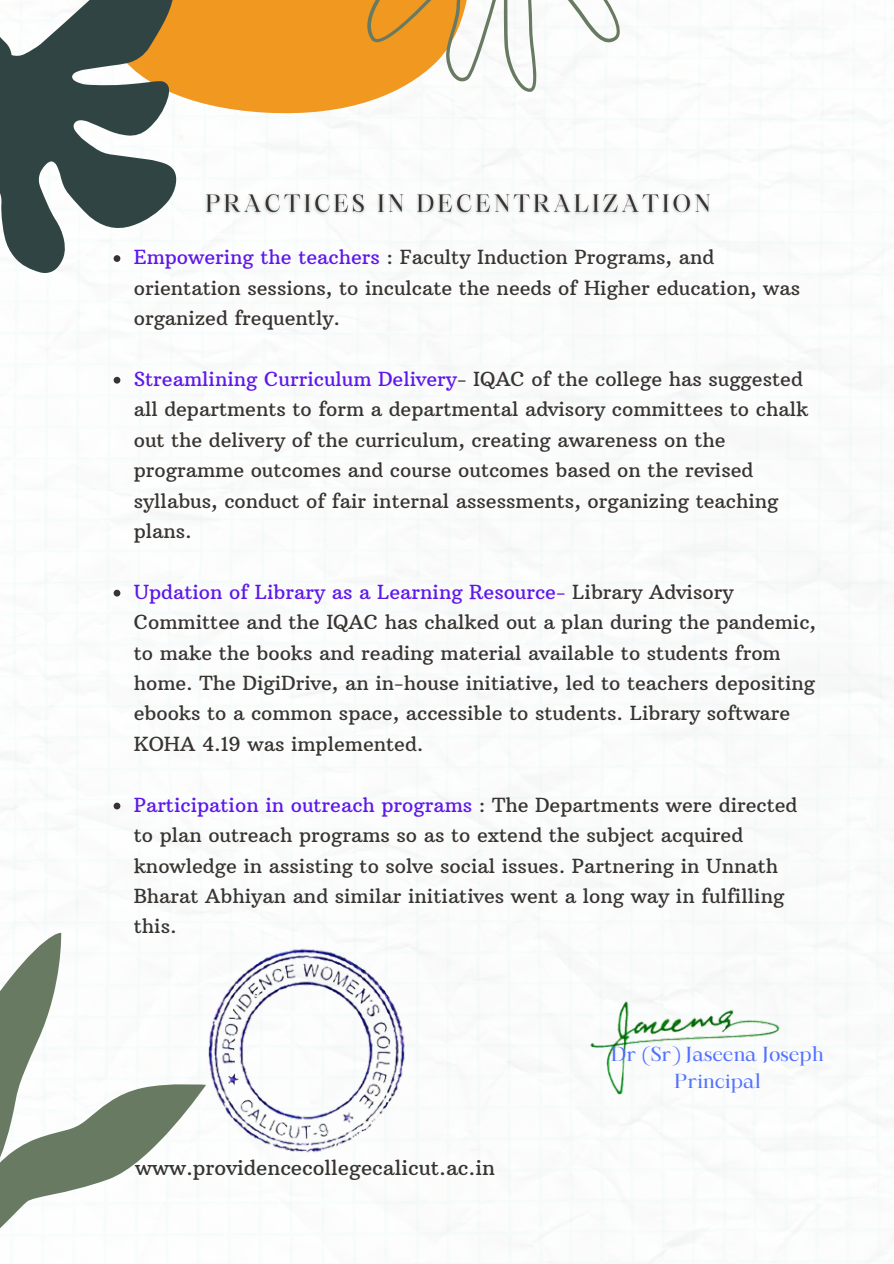
<style>
.page{position:relative;width:894px;height:1264px;background:#fff}
.page>*{position:absolute;margin:0;border:0;box-sizing:border-box;transform-origin:0 0}
.t1{font:20.7px "Arbutus Slab";color:#373431}
.t2{font:19.8px/30.5px "Arbutus Slab";color:#373431}
.t3{font:19.35px "Maharlika";color:#5271ff}
.s1{color:#5e17eb}
</style>
<div class="page">
<svg style="left:249px;top:0;width:229px;height:122px;fill:#f19820"></svg>
<svg style="left:0;top:925px;width:214px;height:338px"></svg>
<svg style="left:0;top:0;width:249px;height:308px"></svg>
<svg style="left:321px;top:0;width:327px;height:92px"></svg>
<img style="left:200px;top:189px;width:519px;height:35px">
<svg style="left:114px;top:255px;width:6px;height:7px"></svg>
<svg style="left:114px;top:377px;width:6px;height:6px"></svg>
<svg style="left:114px;top:589px;width:6px;height:7px"></svg>
<svg style="left:114px;top:802px;width:6px;height:7px"></svg>
<img style="left:181px;top:936px;width:231px;height:221px">
<img style="left:578px;top:998px;width:205px;height:97px">
<p class="t2" style="left:134px;top:242px;width:667px"><span class="s1">Empowering the teachers</span> : Faculty Induction Programs, and orientation sessions, to inculcate the needs of Higher education, was organized frequently.</p>
<p class="t2" style="left:134px;top:363px;width:675px"><span class="s1">Streamlining Curriculum Delivery</span>- IQAC of the college has suggested all departments to form a departmental advisory committees to chalk out the delivery of the curriculum, creating awareness on the programme outcomes and course outcomes based on the revised syllabus, conduct of fair internal assessments, organizing teaching plans.</p>
<p class="t2" style="left:134px;top:576px;width:683px"><span class="s1">Updation of Library as a Learning Resource-</span> Library Advisory Committee and the IQAC has chalked out a plan during the pandemic, to make the books and reading material available to students from home. The DigiDrive, an in-house initiative, led to teachers depositing ebooks to a common space, accessible to students. Library software KOHA 4.19 was implemented.</p>
<p class="t2" style="left:134px;top:789px;width:665px"><span class="s1">Participation in outreach programs</span> : The Departments were directed to plan outreach programs so as to extend the subject acquired knowledge in assisting to solve social issues. Partnering in Unnath Bharat Abhiyan and similar initiatives went a long way in fulfilling this.</p>
<p class="t1" style="left:135px;top:1154px;width:361px">www.providencecollegecalicut.ac.in</p>
<p class="t3" style="left:611px;top:1046px;width:214px">Dr (Sr) Jaseena Joseph</p>
<p class="t3" style="left:674px;top:1073px;width:88px">Principal</p>
</div>
